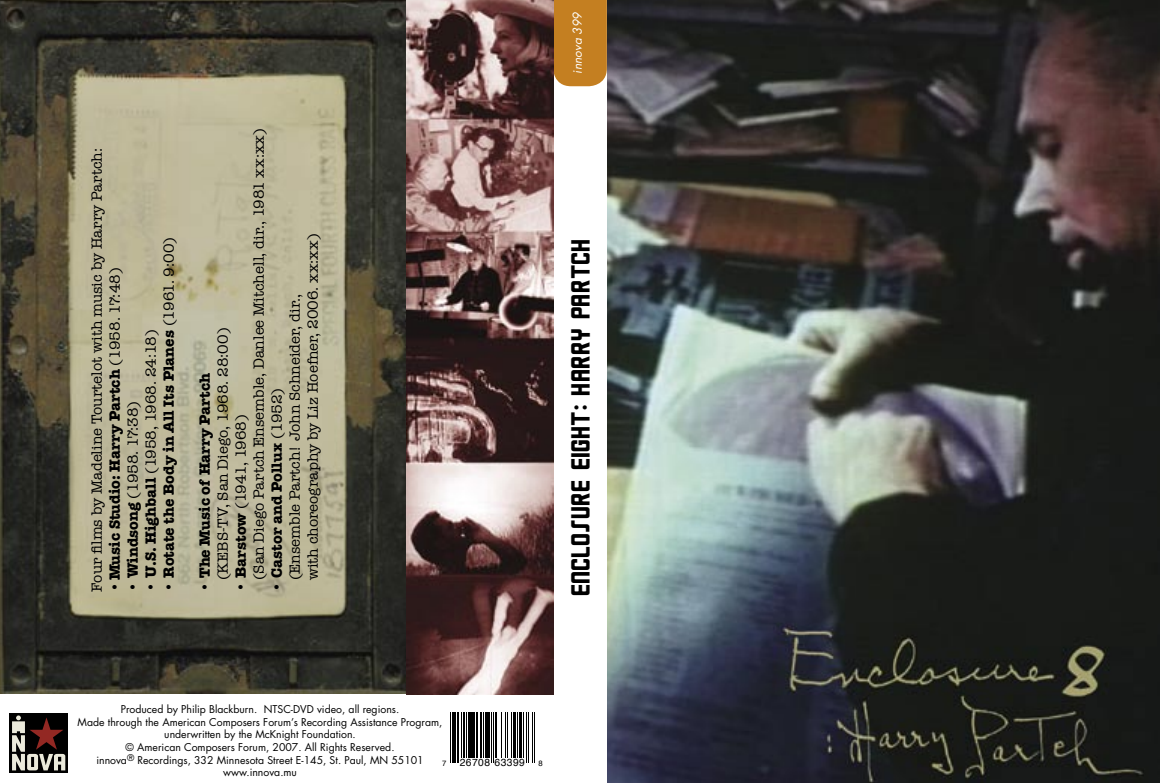
<style>
.page{position:relative;width:1160px;height:783px;background:#fff}
.page>*{position:absolute;margin:0;border:0;box-sizing:border-box;transform-origin:0 0}
.t1{font:27px "Milwaukee";color:#000}
.t2{font:15px "American Typewriter";color:#000}
.t3{font:700 15px "American Typewriter";color:#000}
.t4{font:15px "American Typewriter";letter-spacing:-.025em;color:#000}
.t5{font:italic 12px "Futura";color:#fff}
.t6{font:10.5px "Futura";color:#000}
.t7{font:10.35px "Helvetica";letter-spacing:.04em;color:#000}
.t8{font:7.65px "Helvetica";color:#000}
.s1{font-weight:400}
.s2{font-weight:700}
</style>
<div class="page">
<img style="left:607px;top:0;width:553px;height:783px">
<div style="left:553px;top:0;width:54px;height:86px;background:#c47f21"></div>
<img style="left:0;top:0;width:406px;height:694px">
<div style="left:9px;top:713px;width:59px;height:60px;background:#000"></div>
<svg style="left:12px;top:715px;width:53px;height:55px"></svg>
<hr style="left:450px;top:712px;width:1px;height:50px;background:#000">
<hr style="left:452px;top:712px;width:1px;height:50px;background:#000">
<hr style="left:454px;top:712px;width:2px;height:50px;background:#000">
<hr style="left:457px;top:712px;width:2px;height:50px;background:#000">
<hr style="left:461px;top:712px;width:1px;height:46px;background:#000">
<hr style="left:463px;top:712px;width:2px;height:46px;background:#000">
<hr style="left:466px;top:712px;width:1px;height:46px;background:#000">
<hr style="left:468px;top:712px;width:3px;height:46px;background:#000">
<hr style="left:472px;top:712px;width:3px;height:46px;background:#000">
<hr style="left:476px;top:712px;width:2px;height:46px;background:#000">
<hr style="left:480px;top:712px;width:2px;height:46px;background:#000">
<hr style="left:483px;top:712px;width:1px;height:46px;background:#000">
<hr style="left:485px;top:712px;width:2px;height:46px;background:#000">
<hr style="left:487px;top:712px;width:3px;height:46px;background:#000">
<hr style="left:491px;top:712px;width:1px;height:50px;background:#000">
<hr style="left:493px;top:712px;width:1px;height:50px;background:#000">
<hr style="left:495px;top:712px;width:1px;height:46px;background:#000">
<hr style="left:496px;top:712px;width:1px;height:46px;background:#000">
<hr style="left:501px;top:712px;width:1px;height:46px;background:#000">
<hr style="left:505px;top:712px;width:1px;height:46px;background:#000">
<hr style="left:507px;top:712px;width:1px;height:46px;background:#000">
<hr style="left:511px;top:712px;width:1px;height:46px;background:#000">
<hr style="left:513px;top:712px;width:3px;height:46px;background:#000">
<hr style="left:517px;top:712px;width:1px;height:46px;background:#000">
<hr style="left:520px;top:712px;width:2px;height:46px;background:#000">
<hr style="left:523px;top:712px;width:1px;height:46px;background:#000">
<hr style="left:526px;top:712px;width:1px;height:50px;background:#000">
<hr style="left:528px;top:712px;width:1px;height:50px;background:#000">
<hr style="left:532px;top:712px;width:1px;height:50px;background:#000">
<hr style="left:534px;top:712px;width:1px;height:50px;background:#000">
<img style="left:406px;top:0;width:147px;height:694px">
<p class="t2" style="left:88px;top:592px;width:445px;rotate:-90deg">Four films by Madeline Tourtelot with music by Harry Partch:</p>
<p class="t3" style="left:160px;top:592px;width:356px;rotate:-90deg"><span class="s1">•</span> Rotate the Body in All Its Planes <span class="s1">(1961. 9:00)</span></p>
<p class="t3" style="left:106px;top:592px;width:326px;rotate:-90deg"><span class="s1">•</span> Music Studio: Harry Partch <span class="s1">(1958. 17:48)</span></p>
<p class="t2" style="left:142px;top:592px;width:264px;rotate:-90deg">• <span class="s2">U.S. Highball</span> (1958, 1968. 24:18)</p>
<p class="t2" style="left:124px;top:592px;width:193px;rotate:-90deg">• <span class="s2">Windsong</span> (1958. 17:38)</p>
<p class="t2" style="left:250px;top:580px;width:454px;rotate:-90deg">(San Diego Partch Ensemble, Danlee Mitchell, dir., 1981 xx:xx)</p>
<p class="t2" style="left:304px;top:580px;width:348px;rotate:-90deg">with choreography by Liz Hoefner, 2006. xx:xx)</p>
<p class="t2" style="left:286px;top:580px;width:288px;rotate:-90deg">(Ensemble Partch! John Schneider, dir.,</p>
<p class="t2" style="left:214px;top:580px;width:254px;rotate:-90deg">(KEBS-TV, San Diego, 1968. 28:00)</p>
<p class="t3" style="left:196px;top:592px;width:220px;rotate:-90deg"><span class="s1">•</span> The Music of Harry Partch</p>
<p class="t3" style="left:268px;top:592px;width:205px;rotate:-90deg"><span class="s1">•</span> Castor and Pollux <span class="s1">(1952)</span></p>
<p class="t4" style="left:232px;top:592px;width:179px;rotate:-90deg">• <span class="s2">Barstow</span> (1941, 1968)</p>
<p class="t5" style="left:569px;top:74px;width:63px;rotate:-90deg">innova 399</p>
<p class="t1" style="left:565px;top:595px;width:359px;rotate:-90deg">Enclosure eight: Harry Partch</p>
<p class="t6" style="left:121px;top:702px;width:280px">Produced by Philip Blackburn. NTSC-DVD video, all regions.</p>
<p class="t6" style="left:78px;top:715px;width:366px">Made through the American Composers Forum’s Recording Assistance Program,</p>
<p class="t6" style="left:164px;top:727px;width:193px">underwritten by the McKnight Foundation.</p>
<p class="t6" style="left:126px;top:740px;width:270px">© American Composers Forum, 2007. All Rights Reserved.</p>
<p class="t6" style="left:96px;top:753px;width:329px">innova<sup>®</sup> Recordings, 332 Minnesota Street E-145, St. Paul, MN 55101</p>
<p class="t6" style="left:223px;top:765px;width:75px">www.innova.mu</p>
<p class="t8" style="left:442px;top:758px;width:6px">7</p>
<p class="t7" style="left:460px;top:756px;width:67px">26708 63399</p>
<p class="t8" style="left:538px;top:758px;width:6px">8</p>
</div>
